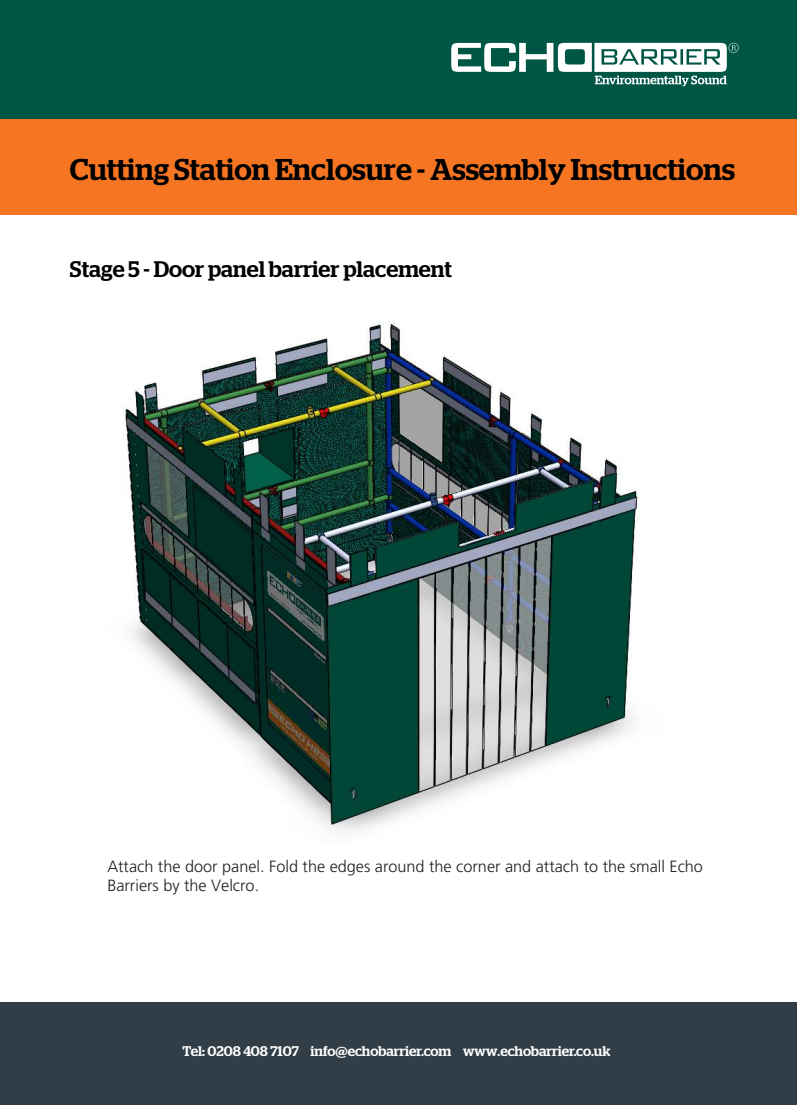
<style>
.page{position:relative;width:797px;height:1105px;background:#fff}
.page>*{position:absolute;margin:0;border:0;box-sizing:border-box;transform-origin:0 0}
.t1{font:500 30px "Stag";color:#000001}
.t2{font:500 22.5px "Stag";color:#000001}
.t3{font:300 16.25px/19.5px "Frutiger LT Std";color:#231f20}
.t4{font:500 14px "Stag";color:#fff}
</style>
<div class="page">
<div style="left:0;top:0;width:797px;height:122px;background:#005645"></div>
<svg style="left:451px;top:43px;width:287px;height:43px"></svg>
<div style="left:0;top:119px;width:797px;height:96px;background:#f57523"></div>
<div style="left:0;top:1003px;width:797px;height:102px;background:#313e48"></div>
<img style="left:123px;top:322px;width:515px;height:510px">
<h1 class="t1" style="left:70px;top:158px;width:666px">Cutting Station Enclosure - Assembly Instructions</h1>
<h2 class="t2" style="left:70px;top:261px;width:383px">Stage 5 - Door panel barrier placement</h2>
<p class="t3" style="left:107px;top:856px;width:597px">Attach the door panel. Fold the edges around the corner and attach to the small Echo<br>Barriers by the Velcro.</p>
<p class="t4" style="left:182px;top:1046px;width:429px">Tel: 0208 408 7107 info@echobarrier.com www.echobarrier.co.uk</p>
</div>
